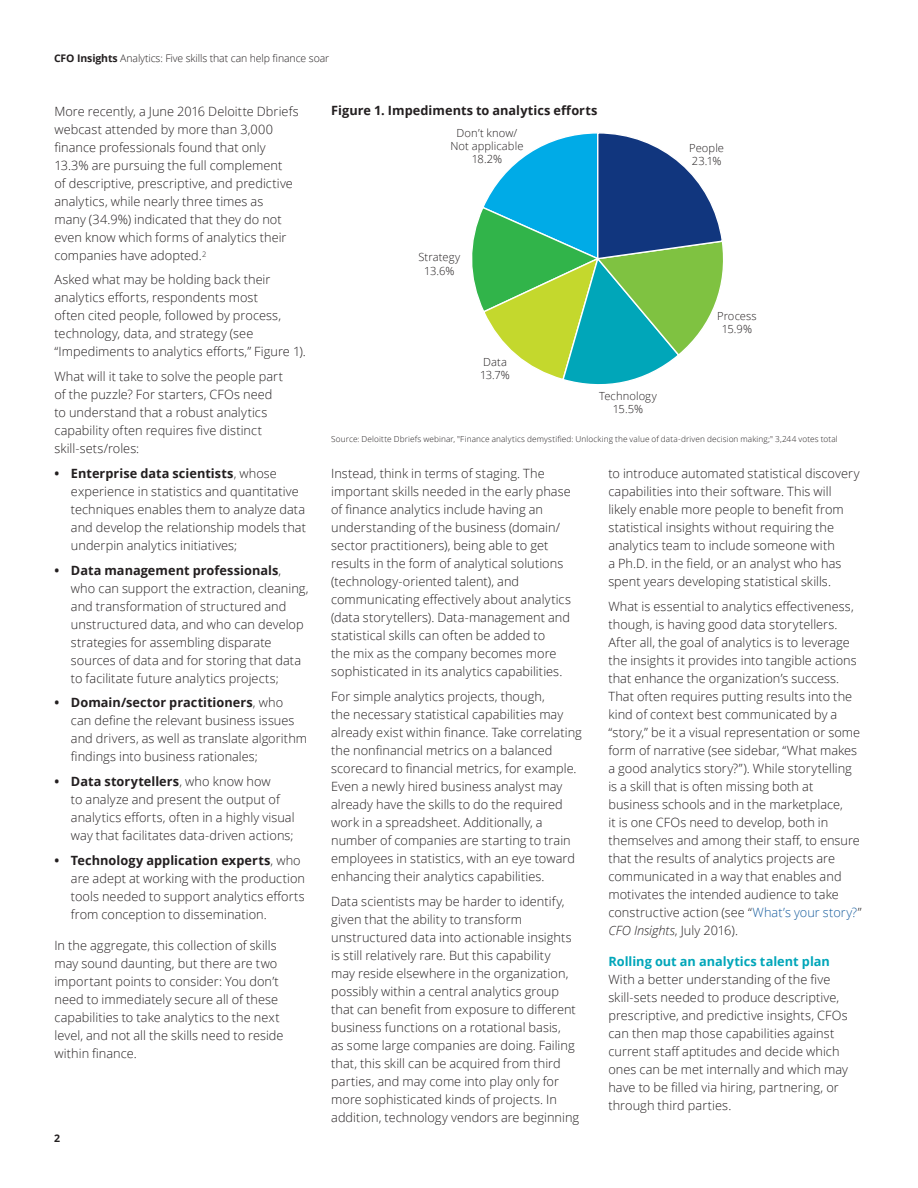
<style>
.page{position:relative;width:918px;height:1188px;background:#fff}
.page>*{position:absolute;margin:0;border:0;box-sizing:border-box;transform-origin:0 0}
.Body_copy__8_5_12pt{font:300 12.75px/18px "Open Sans";letter-spacing:.005em;color:#231f20}
.Number_list_level_1{font:700 12.75px "Open Sans";letter-spacing:.005em;color:#231f20}
.Body_copy__8_5_12pt-2{font:700 12.75px "Open Sans";color:#00a6b9}
.Body_copy__8_5_12pt-3{font:300 11.1px "Open Sans";letter-spacing:.01em;color:#231f20}
.Brochure_title__foli{font:300 10.5px "Open Sans";letter-spacing:-.01em;color:#231f20}
.Brochure_title___Lef{font:700 10.5px "Open Sans";color:#231f20}
.Number_list_level_1-2{font:300 8.25px "Open Sans";letter-spacing:.015em;color:#231f20}
.s1{font-weight:700}
.s2{color:#175d9e}
.s3{font-style:italic}
</style>
<div class="page">
<svg style="left:472px;top:133px;width:251px;height:252px"></svg>
<p class="Brochure_title__foli" style="left:54px;top:51px;width:277px"><span class="s1">CFO Insights</span> Analytics: Five skills that can help finance soar</p>
<p class="Body_copy__8_5_12pt" style="left:54px;top:102px;width:246px">More recently, a June 2016 Deloitte Dbriefs webcast attended by more than 3,000 finance professionals found that only 13.3% are pursuing the full complement<br>of descriptive, prescriptive, and predictive analytics, while nearly three times as<br>many (34.9%) indicated that they do not even know which forms of analytics their companies have adopted.<sup>2</sup></p>
<p class="Body_copy__8_5_12pt" style="left:54px;top:270px;width:253px">Asked what may be holding back their analytics efforts, respondents most<br>often cited people, followed by process, technology, data, and strategy (see “Impediments to analytics efforts,” Figure 1).</p>
<p class="Body_copy__8_5_12pt" style="left:54px;top:367px;width:230px">What will it take to solve the people part of the puzzle? For starters, CFOs need to understand that a robust analytics capability often requires five distinct skill-sets/roles:</p>
<p class="Body_copy__8_5_12pt" style="left:71px;top:464px;width:237px;text-indent:-16px"><span class="s1">• Enterprise data scientists</span>, whose experience in statistics and quantitative techniques enables them to analyze data and develop the relationship models that underpin analytics initiatives;</p>
<p class="Body_copy__8_5_12pt" style="left:71px;top:561px;width:239px;text-indent:-16px"><span class="s1">• Data management professionals</span>, who can support the extraction, cleaning, and transformation of structured and unstructured data, and who can develop strategies for assembling disparate sources of data and for storing that data to facilitate future analytics projects;</p>
<p class="Body_copy__8_5_12pt" style="left:71px;top:693px;width:238px;text-indent:-16px"><span class="s1">• Domain/sector practitioners</span>, who<br>can define the relevant business issues and drivers, as well as translate algorithm findings into business rationales;</p>
<p class="Body_copy__8_5_12pt" style="left:71px;top:772px;width:225px;text-indent:-16px"><span class="s1">• Data storytellers</span>, who know how<br>to analyze and present the output of analytics efforts, often in a highly visual way that facilitates data-driven actions;</p>
<p class="Body_copy__8_5_12pt" style="left:71px;top:851px;width:236px;text-indent:-16px"><span class="s1">• Technology application experts</span>, who are adept at working with the production tools needed to support analytics efforts from conception to dissemination.</p>
<p class="Body_copy__8_5_12pt" style="left:54px;top:936px;width:231px">In the aggregate, this collection of skills may sound daunting, but there are two important points to consider: You don’t need to immediately secure all of these capabilities to take analytics to the next level, and not all the skills need to reside within finance.</p>
<p class="Brochure_title___Lef" style="left:54px;top:1131px;width:7px">2</p>
<p class="Number_list_level_1" style="left:331px;top:101px;width:268px">Figure 1. Impediments to analytics efforts</p>
<p class="Body_copy__8_5_12pt-3" style="left:457px;top:125px;width:62px">Don’t know/</p>
<p class="Body_copy__8_5_12pt-3" style="left:451px;top:138px;width:74px">Not applicable</p>
<p class="Body_copy__8_5_12pt-3" style="left:472px;top:151px;width:32px">18.2%</p>
<p class="Body_copy__8_5_12pt-3" style="left:689px;top:140px;width:36px">People</p>
<p class="Body_copy__8_5_12pt-3" style="left:692px;top:153px;width:31px">23.1%</p>
<p class="Body_copy__8_5_12pt-3" style="left:418px;top:250px;width:44px">Strategy</p>
<p class="Body_copy__8_5_12pt-3" style="left:424px;top:263px;width:32px">13.6%</p>
<p class="Body_copy__8_5_12pt-3" style="left:483px;top:354px;width:25px">Data</p>
<p class="Body_copy__8_5_12pt-3" style="left:480px;top:368px;width:31px">13.7%</p>
<p class="Body_copy__8_5_12pt-3" style="left:599px;top:388px;width:59px">Technology</p>
<p class="Body_copy__8_5_12pt-3" style="left:613px;top:402px;width:32px">15.5%</p>
<p class="Body_copy__8_5_12pt-3" style="left:717px;top:308px;width:41px">Process</p>
<p class="Body_copy__8_5_12pt-3" style="left:722px;top:321px;width:32px">15.9%</p>
<p class="Number_list_level_1-2" style="left:331px;top:433px;width:508px">Source: Deloitte Dbriefs webinar, "Finance analytics demystified: Unlocking the value of data-driven decision making;" 3,244 votes total</p>
<p class="Body_copy__8_5_12pt" style="left:331px;top:464px;width:241px">Instead, think in terms of staging. The important skills needed in the early phase of finance analytics include having an understanding of the business (domain/ sector practitioners), being able to get results in the form of analytical solutions (technology-oriented talent), and communicating effectively about analytics (data storytellers). Data-management and statistical skills can often be added to<br>the mix as the company becomes more sophisticated in its analytics capabilities.</p>
<p class="Body_copy__8_5_12pt" style="left:331px;top:687px;width:252px">For simple analytics projects, though,<br>the necessary statistical capabilities may already exist within finance. Take correlating the nonfinancial metrics on a balanced scorecard to financial metrics, for example.<br>Even a newly hired business analyst may already have the skills to do the required work in a spreadsheet. Additionally, a number of companies are starting to train employees in statistics, with an eye toward enhancing their analytics capabilities.</p>
<p class="Body_copy__8_5_12pt" style="left:331px;top:892px;width:250px">Data scientists may be harder to identify, given that the ability to transform unstructured data into actionable insights is still relatively rare. But this capability<br>may reside elsewhere in the organization, possibly within a central analytics group that can benefit from exposure to different business functions on a rotational basis,<br>as some large companies are doing. Failing that, this skill can be acquired from third parties, and may come into play only for more sophisticated kinds of projects. In addition, technology vendors are beginning</p>
<p class="Body_copy__8_5_12pt" style="left:608px;top:464px;width:253px">to introduce automated statistical discovery capabilities into their software. This will likely enable more people to benefit from statistical insights without requiring the analytics team to include someone with<br>a Ph.D. in the field, or an analyst who has spent years developing statistical skills.</p>
<p class="Body_copy__8_5_12pt" style="left:608px;top:597px;width:255px">What is essential to analytics effectiveness, though, is having good data storytellers.<br>After all, the goal of analytics is to leverage the insights it provides into tangible actions that enhance the organization’s success.<br>That often requires putting results into the kind of context best communicated by a “story,” be it a visual representation or some form of narrative (see sidebar, “What makes a good analytics story?”). While storytelling is a skill that is often missing both at business schools and in the marketplace,<br>it is one CFOs need to develop, both in themselves and among their staff, to ensure that the results of analytics projects are communicated in a way that enables and motivates the intended audience to take constructive action (see “<span class="s2">What’s your story?</span>” <span class="s3">CFO Insights</span>, July 2016).</p>
<p class="Body_copy__8_5_12pt-2" style="left:608px;top:953px;width:223px">Rolling out an analytics talent plan</p>
<p class="Body_copy__8_5_12pt" style="left:608px;top:971px;width:241px">With a better understanding of the five skill-sets needed to produce descriptive, prescriptive, and predictive insights, CFOs can then map those capabilities against current staff aptitudes and decide which ones can be met internally and which may have to be filled via hiring, partnering, or through third parties.</p>
</div>
